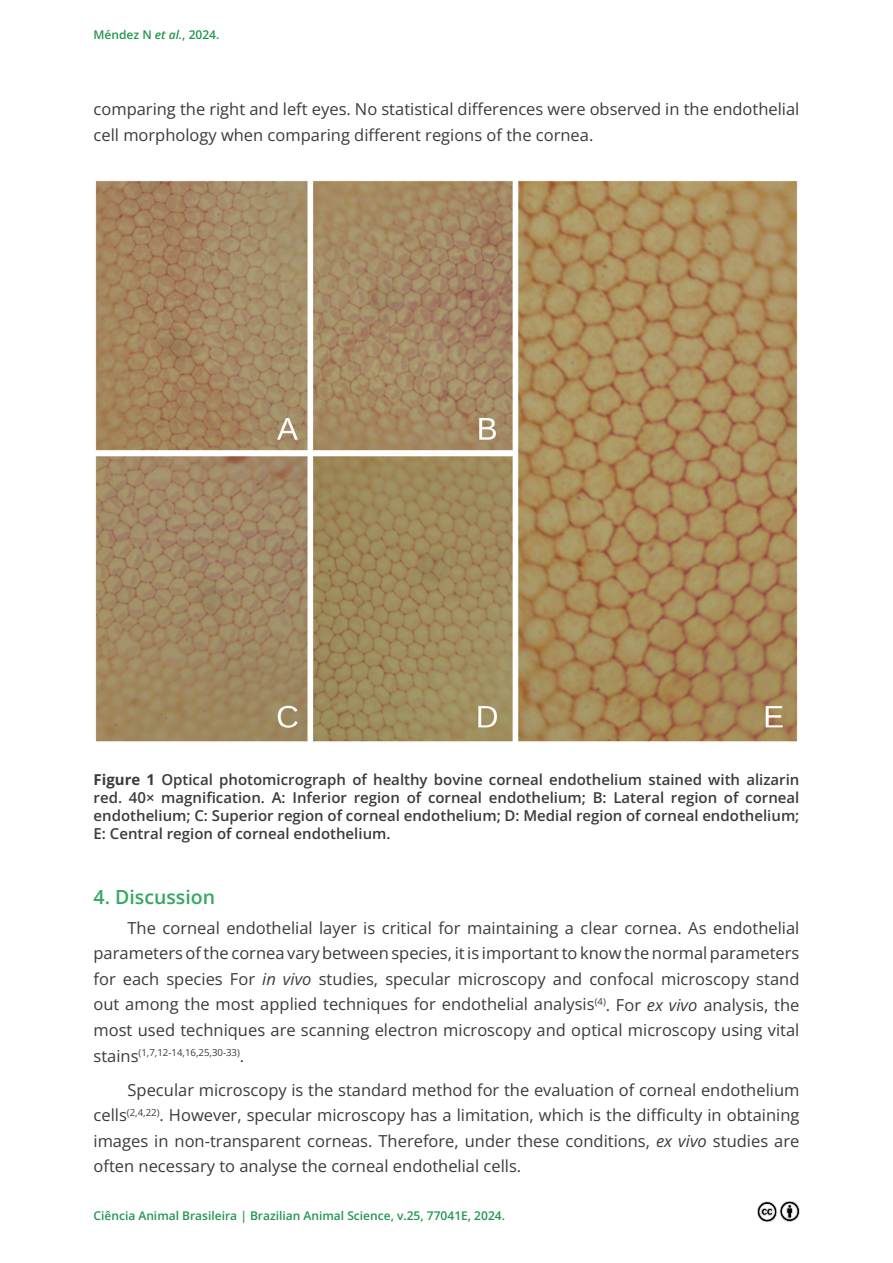
<style>
.page{position:relative;width:893px;height:1263px;background:#fff}
.page>*{position:absolute;margin:0;border:0;box-sizing:border-box;transform-origin:0 0}
.t1{font:600 19.5px "Open Sans";color:#33a95e}
.t2{font:16.5px/25.5px "Open Sans";color:#3c3b3b;text-align:justify}
.t3{font:600 15px/18px "Open Sans";color:#3c3b3b;text-align:justify}
.t4{font:600 12px "Open Sans";color:#22964d}
.t5{font:9.6px "Open Sans";color:#3c3b3b}
.s1{font-style:italic}
.s2{font-weight:700}
.s3{font-size:16.5px}
</style>
<div class="page">
<img style="left:757px;top:1201px;width:43px;height:20px">
<img style="left:95px;top:180px;width:703px;height:562px">
<p class="t4" style="left:94px;top:26px;width:127px">Méndez N <span class="s1">et al.</span>, 2024.</p>
<p class="t2" style="left:94px;top:96px;width:707px">comparing the right and left eyes. No statistical differences were observed in the endothelial cell morphology when comparing different regions of the cornea.</p>
<p class="t3" style="left:94px;top:770px;width:707px"><span class="s2">Figure 1</span> Optical photomicrograph of healthy bovine corneal endothelium stained with alizarin red. 40× magnification. A: Inferior region of corneal endothelium; B: Lateral region of corneal endothelium; C: Superior region of corneal endothelium; D: Medial region of corneal endothelium; E: Central region of corneal endothelium.</p>
<p class="t1" style="left:94px;top:884px;width:123px">4. Discussion</p>
<p class="t2" style="left:94px;top:915px;width:707px;text-indent:34px">The corneal endothelial layer is critical for maintaining a clear cornea. As endothelial parameters of the cornea vary between species, it is important to know the normal parameters for each species For <span class="s1">in vivo</span> studies, specular microscopy and confocal microscopy stand out among the most applied techniques for endothelial analysis<sup>(4)</sup>. For <span class="s1">ex vivo</span> analysis, the most used techniques are scanning electron microscopy and optical microscopy using vital</p>
<p class="t5" style="left:94px;top:1046px;width:152px"><span class="s3">stains</span>(1,7,12-14,16,25,30-33)<span class="s3">.</span></p>
<p class="t2" style="left:94px;top:1076px;width:707px;text-indent:34px">Specular microscopy is the standard method for the evaluation of corneal endothelium cells<sup>(2,4,22)</sup>. However, specular microscopy has a limitation, which is the difficulty in obtaining images in non-transparent corneas. Therefore, under these conditions, <span class="s1">ex vivo</span> studies are often necessary to analyse the corneal endothelial cells.</p>
<p class="t4" style="left:94px;top:1208px;width:413px">Ciência Animal Brasileira | Brazilian Animal Science, v.25, 77041E, 2024.</p>
</div>
